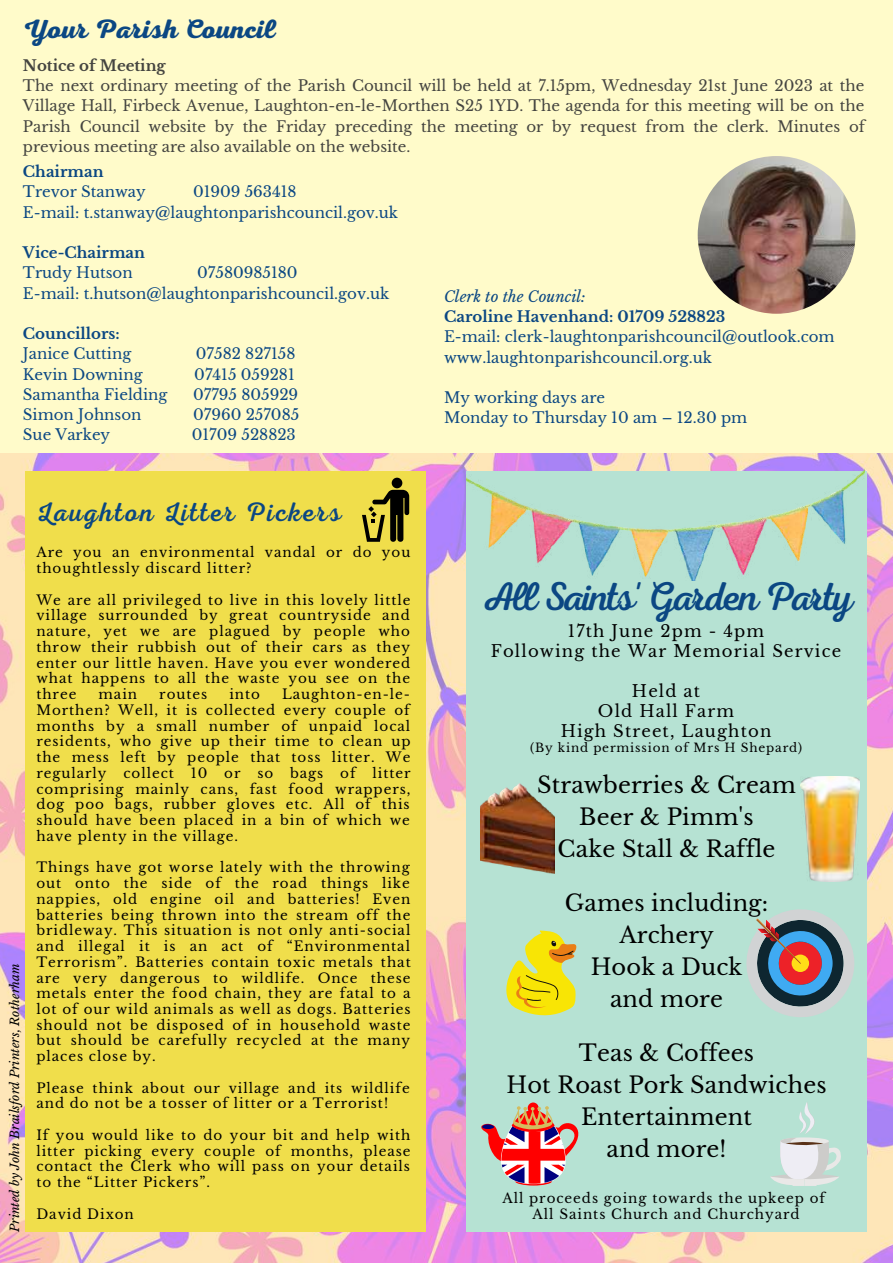
<style>
.page{position:relative;width:893px;height:1264px;background:#fff}
.page>*{position:absolute;margin:0;border:0;box-sizing:border-box;transform-origin:0 0}
.t1{font:40.5px "Nexa Script";letter-spacing:-.06em;color:#0b4783}
.t2{font:27px "Nexa Script";letter-spacing:.07em;color:#0b4783}
.t3{font:700 27px "Nexa Script";color:#0b4783}
.t4{font:22.5px/32px "Libre Baskerville";letter-spacing:.005em;color:#000;text-align:center}
.t5{font:16.5px/20px "Libre Baskerville";letter-spacing:.07em;color:#000;text-align:center}
.t6{font:15px/20.2px "Libre Baskerville";color:#0b4783}
.t7{font:15px/20.2px "Libre Baskerville";color:#444440;text-align:justify}
.t8{font:700 15px "Libre Baskerville";color:#0b4783}
.t9{font:italic 15px "Libre Baskerville";color:#0b4783}
.t10{font:700 15px "Libre Baskerville";color:#444440}
.t11{font:13.5px/15.8px "Libre Baskerville";letter-spacing:.07em;color:#000;text-align:justify}
.t12{font:italic 12px "Libre Baskerville";letter-spacing:.005em;color:#000}
.t13{font:12px "Libre Baskerville";letter-spacing:.07em;color:#000}
</style>
<div class="page">
<img style="left:0;top:452px;width:892px;height:810px">
<div style="left:0;top:0;width:892px;height:452px;background:#fffbca"></div>
<img style="left:697px;top:156px;width:158px;height:158px;border-radius:50%">
<div style="left:25px;top:471px;width:401px;height:760px;background:#f0de4b"></div>
<div style="left:466px;top:471px;width:401px;height:760px;background:#b6e2d3"></div>
<svg style="left:746px;top:909px;width:108px;height:108px"></svg>
<svg style="left:506px;top:930px;width:70px;height:86px"></svg>
<svg style="left:770px;top:1102px;width:71px;height:83px"></svg>
<img style="left:800px;top:776px;width:59px;height:105px">
<img style="left:480px;top:783px;width:74px;height:90px">
<img style="left:466px;top:469px;width:398px;height:111px">
<div style="left:391px;top:477px;width:11px;height:11px;background:#000;border-radius:50%"></div>
<svg style="left:362px;top:490px;width:47px;height:52px"></svg>
<svg style="left:481px;top:1102px;width:98px;height:83px"></svg>
<h2 class="t3" style="left:23px;top:14px;width:253px">Your Parish Council</h2>
<p class="t10" style="left:23px;top:56px;width:144px">Notice of Meeting</p>
<p class="t7" style="left:23px;top:76px;width:843px">The next ordinary meeting of the Parish Council will be held at 7.15pm, Wednesday 21st June 2023 at the Village Hall, Firbeck Avenue, Laughton-en-le-Morthen S25 1YD. The agenda for this meeting will be on the Parish Council website by the Friday preceding the meeting or by request from the clerk. Minutes of previous meeting are also available on the website.</p>
<p class="t8" style="left:23px;top:163px;width:82px">Chairman</p>
<p class="t6" style="left:23px;top:182px;width:124px">Trevor Stanway</p>
<p class="t6" style="left:23px;top:182px;width:376px;text-indent:170px">01909 563418<br>E-mail: t.stanway@laughtonparishcouncil.gov.uk</p>
<p class="t8" style="left:23px;top:244px;width:124px">Vice-Chairman</p>
<p class="t6" style="left:23px;top:263px;width:111px">Trudy Hutson</p>
<p class="t6" style="left:23px;top:263px;width:368px;text-indent:174px">07580985180<br>E-mail: t.hutson@laughtonparishcouncil.gov.uk</p>
<p class="t8" style="left:23px;top:324px;width:98px">Councillors:</p>
<p class="t6" style="left:23px;top:344px;width:110px">Janice Cutting</p>
<p class="t6" style="left:196px;top:344px;width:101px">07582 827158</p>
<p class="t6" style="left:23px;top:364px;width:121px">Kevin Downing</p>
<p class="t6" style="left:194px;top:364px;width:102px">07415 059281</p>
<p class="t6" style="left:23px;top:384px;width:146px">Samantha Fielding</p>
<p class="t6" style="left:193px;top:384px;width:106px">07795 805929</p>
<p class="t6" style="left:23px;top:405px;width:120px">Simon Johnson</p>
<p class="t6" style="left:193px;top:405px;width:108px">07960 257085</p>
<p class="t6" style="left:23px;top:425px;width:89px">Sue Varkey</p>
<p class="t6" style="left:192px;top:425px;width:105px">01709 528823</p>
<p class="t12" style="left:7px;top:1231px;width:270px;rotate:-90deg">Printed by John Brailsford Printers, Rotherham</p>
<h2 class="t2" style="left:36px;top:497px;width:306px">Laughton Litter Pickers</h2>
<p class="t11" style="left:36px;top:545px;width:375px">Are you an environmental vandal or do you thoughtlessly discard litter?</p>
<p class="t11" style="left:36px;top:592px;width:375px">We are all privileged to live in this lovely little village surrounded by great countryside and nature, yet we are plagued by people who throw their rubbish out of their cars as they enter our little haven. Have you ever wondered what happens to all the waste you see on the three</p>
<p class="t11" style="left:36px;top:686px;width:375px;text-indent:246px">Laughton-en-le-Morthen? Well, it is collected every couple of months by a small number of unpaid local residents, who give up their time to clean up the mess left by people that toss litter. We regularly collect 10 or so bags of litter comprising mainly cans, fast food wrappers, dog poo bags, rubber gloves etc. All of this should have been placed in a bin of which we have plenty in the village.</p>
<p class="t11" style="left:36px;top:859px;width:376px">Things have got worse lately with the throwing out onto the side of the road things like nappies, old engine oil and batteries! Even batteries being thrown into the stream off the bridleway. This situation is not only anti-social and illegal it is an act of “Environmental Terrorism”. Batteries contain toxic metals that are very dangerous to wildlife. Once these metals enter the food chain, they are fatal to a lot of our wild animals as well as dogs. Batteries should not be disposed of in household waste but should be carefully recycled at the many places close by.</p>
<p class="t11" style="left:36px;top:1080px;width:375px">Please think about our village and its wildlife and do not be a tosser of litter or a Terrorist!</p>
<p class="t11" style="left:36px;top:1127px;width:376px">If you would like to do your bit and help with litter picking every couple of months, please contact the Clerk who will pass on your details to the “Litter Pickers”.</p>
<p class="t11" style="left:36px;top:1205px;width:99px">David Dixon</p>
<p class="t11" style="left:98px;top:686px;width:40px">main</p>
<p class="t11" style="left:159px;top:686px;width:49px">routes</p>
<p class="t11" style="left:229px;top:686px;width:32px">into</p>
<p class="t9" style="left:444px;top:287px;width:143px">Clerk to the Council:</p>
<p class="t8" style="left:444px;top:307px;width:283px">Caroline Havenhand: 01709 528823</p>
<p class="t6" style="left:444px;top:327px;width:392px">E-mail: clerk-laughtonparishcouncil@outlook.com www.laughtonparishcouncil.org.uk</p>
<p class="t6" style="left:444px;top:387px;width:305px">My working days are<br>Monday to Thursday 10 am – 12.30 pm</p>
<h1 class="t1" style="left:482px;top:573px;width:373px">All Saints' Garden Party</h1>
<p class="t5" style="left:491px;top:621px;width:352px">17th June 2pm - 4pm<br>Following the War Memorial Service</p>
<p class="t5" style="left:560px;top:681px;width:212px">Held at<br>Old Hall Farm<br>High Street, Laughton</p>
<p class="t13" style="left:530px;top:740px;width:273px">(By kind permission of Mrs H Shepard)</p>
<h3 class="t4" style="left:537px;top:769px;width:260px">Strawberries &amp; Cream<br>Beer &amp; Pimm's<br>Cake Stall &amp; Raffle</h3>
<h3 class="t4" style="left:564px;top:887px;width:205px">Games including:<br>Archery<br>Hook a Duck<br>and more</h3>
<h3 class="t4" style="left:506px;top:1037px;width:321px">Teas &amp; Coffees<br>Hot Roast Pork Sandwiches<br>Entertainment<br>and more!</h3>
<p class="t11" style="left:502px;top:1190px;width:324px;text-align:center">All proceeds going towards the upkeep of<br>All Saints Church and Churchyard</p>
</div>
